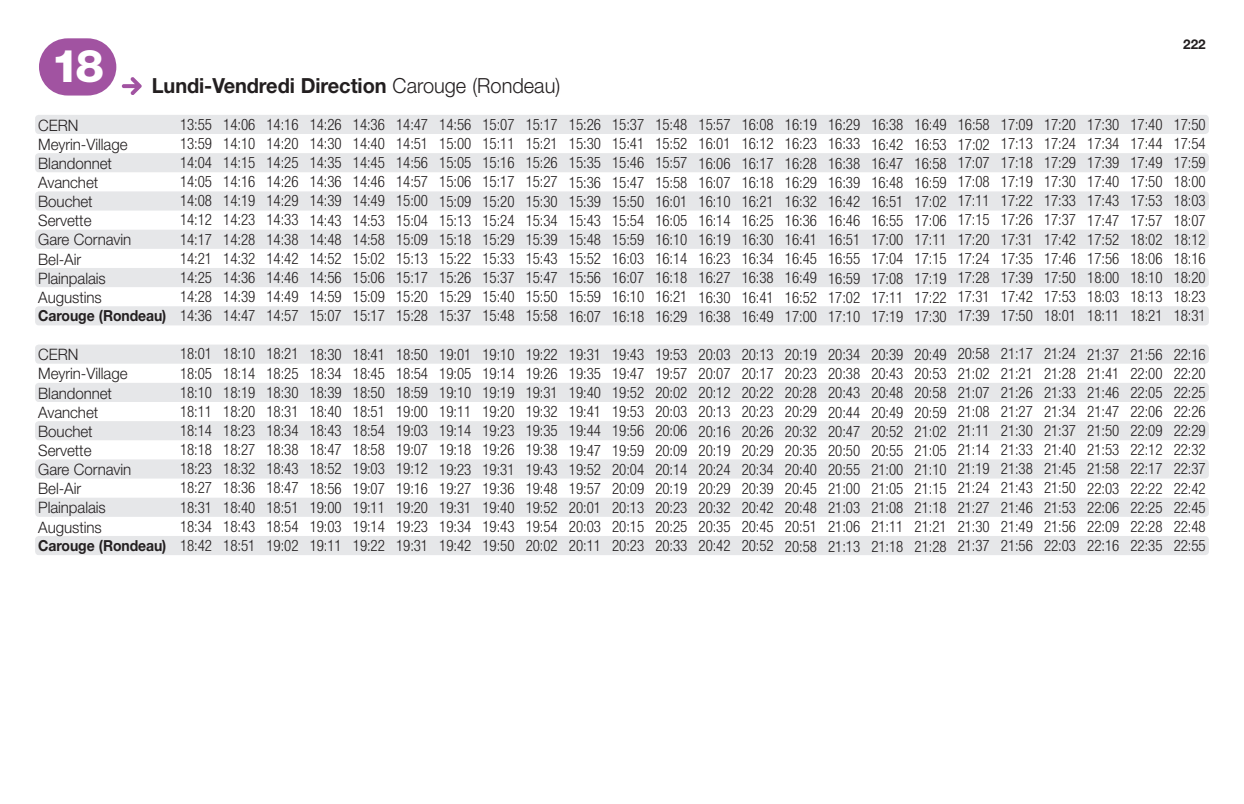
<style>
.page{position:relative;width:1244px;height:804px;background:#fff}
.page>*{position:absolute;margin:0;border:0;box-sizing:border-box;transform-origin:0 0}
.t1{font:800 45.23px "Helvetica Neue";color:#fff}
.t2{font:700 20.7px "Helvetica Neue";letter-spacing:-.005em;color:#231f20;scale:.96 1}
.t3{font:300 condensed 15.75px/19.1px "Helvetica Neue";letter-spacing:-.005em;color:#231f20;text-align:justify;scale:.95 1}
.t4{font:300 15.75px/19.1px "Helvetica Neue";letter-spacing:-.005em;color:#231f20;scale:.96 1}
.t5{font:700 15.3px "Helvetica Neue";letter-spacing:-.005em;color:#231f20;scale:.92 1}
.t6{font:700 13.5px "Helvetica Neue";color:#231f20}
.s1{font-weight:300}
</style>
<div class="page">
<div style="left:35px;top:115px;width:1174px;height:19px;background:#e6e7e9;border-radius:4px"></div>
<div style="left:35px;top:306px;width:1174px;height:19px;background:#e6e7e9;border-radius:4px"></div>
<div style="left:35px;top:459px;width:1174px;height:19px;background:#e6e7e9;border-radius:4px"></div>
<div style="left:35px;top:153px;width:1174px;height:19px;background:#e6e7e9;border-radius:4px"></div>
<div style="left:35px;top:536px;width:1174px;height:19px;background:#e6e7e9;border-radius:4px"></div>
<div style="left:35px;top:497px;width:1174px;height:20px;background:#e6e7e9;border-radius:4px"></div>
<div style="left:35px;top:191px;width:1174px;height:19px;background:#e6e7e9;border-radius:4px"></div>
<div style="left:35px;top:344px;width:1174px;height:20px;background:#e6e7e9;border-radius:4px"></div>
<div style="left:35px;top:230px;width:1174px;height:19px;background:#e6e7e9;border-radius:4px"></div>
<div style="left:35px;top:383px;width:1174px;height:19px;background:#e6e7e9;border-radius:4px"></div>
<div style="left:35px;top:268px;width:1174px;height:19px;background:#e6e7e9;border-radius:4px"></div>
<div style="left:35px;top:421px;width:1174px;height:19px;background:#e6e7e9;border-radius:4px"></div>
<svg style="left:122px;top:77px;width:20px;height:18px"></svg>
<svg style="left:39px;top:38px;width:77px;height:57px;background:#af6daf"></svg>
<h1 class="t1" style="left:51px;top:39px;width:54px">18</h1>
<h2 class="t2" style="left:152px;top:73px;width:427px">Lundi-Vendredi Direction <span class="s1">Carouge (Rondeau)</span></h2>
<p class="t4" style="left:38px;top:115px;width:98px">CERN<br>Meyrin-Village<br>Blandonnet<br>Avanchet<br>Bouchet<br>Servette<br>Gare Cornavin<br>Bel-Air<br>Plainpalais<br>Augustins</p>
<p class="t5" style="left:38px;top:306px;width:141px">Carouge (Rondeau)</p>
<p class="t4" style="left:38px;top:345px;width:98px">CERN<br>Meyrin-Village<br>Blandonnet<br>Avanchet<br>Bouchet<br>Servette<br>Gare Cornavin<br>Bel-Air<br>Plainpalais<br>Augustins</p>
<p class="t5" style="left:38px;top:536px;width:141px">Carouge (Rondeau)</p>
<p class="t3" style="left:180px;top:114px;width:35px">13:55<br>13:59<br>14:04<br>14:05<br>14:08<br>14:12<br>14:17<br>14:21<br>14:25<br>14:28<br>14:36</p>
<p class="t3" style="left:180px;top:344px;width:35px">18:01<br>18:05<br>18:10<br>18:11<br>18:14<br>18:18<br>18:23<br>18:27<br>18:31<br>18:34<br>18:42</p>
<p class="t3" style="left:223px;top:114px;width:35px">14:06<br>14:10<br>14:15<br>14:16<br>14:19<br>14:23<br>14:28<br>14:32<br>14:36<br>14:39<br>14:47</p>
<p class="t3" style="left:223px;top:344px;width:35px">18:10<br>18:14<br>18:19<br>18:20<br>18:23<br>18:27<br>18:32<br>18:36<br>18:40<br>18:43<br>18:51</p>
<p class="t3" style="left:266px;top:114px;width:35px">14:16<br>14:20<br>14:25<br>14:26<br>14:29<br>14:33<br>14:38<br>14:42<br>14:46<br>14:49<br>14:57</p>
<p class="t3" style="left:266px;top:344px;width:35px">18:21<br>18:25<br>18:30<br>18:31<br>18:34<br>18:38<br>18:43<br>18:47<br>18:51<br>18:54<br>19:02</p>
<p class="t3" style="left:310px;top:114px;width:35px">14:26<br>14:30<br>14:35<br>14:36<br>14:39<br>14:43<br>14:48<br>14:52<br>14:56<br>14:59<br>15:07</p>
<p class="t3" style="left:310px;top:344px;width:35px">18:30<br>18:34<br>18:39<br>18:40<br>18:43<br>18:47<br>18:52<br>18:56<br>19:00<br>19:03<br>19:11</p>
<p class="t3" style="left:353px;top:115px;width:35px">14:36<br>14:40<br>14:45<br>14:46<br>14:49<br>14:53<br>14:58<br>15:02<br>15:06<br>15:09<br>15:17</p>
<p class="t3" style="left:353px;top:344px;width:35px">18:41<br>18:45<br>18:50<br>18:51<br>18:54<br>18:58<br>19:03<br>19:07<br>19:11<br>19:14<br>19:22</p>
<p class="t3" style="left:396px;top:115px;width:35px">14:47<br>14:51<br>14:56<br>14:57<br>15:00<br>15:04<br>15:09<br>15:13<br>15:17<br>15:20<br>15:28</p>
<p class="t3" style="left:396px;top:344px;width:35px">18:50<br>18:54<br>18:59<br>19:00<br>19:03<br>19:07<br>19:12<br>19:16<br>19:20<br>19:23<br>19:31</p>
<p class="t3" style="left:439px;top:115px;width:35px">14:56<br>15:00<br>15:05<br>15:06<br>15:09<br>15:13<br>15:18<br>15:22<br>15:26<br>15:29<br>15:37</p>
<p class="t3" style="left:439px;top:344px;width:35px">19:01<br>19:05<br>19:10<br>19:11<br>19:14<br>19:18<br>19:23<br>19:27<br>19:31<br>19:34<br>19:42</p>
<p class="t3" style="left:482px;top:115px;width:35px">15:07<br>15:11<br>15:16<br>15:17<br>15:20<br>15:24<br>15:29<br>15:33<br>15:37<br>15:40<br>15:48</p>
<p class="t3" style="left:482px;top:344px;width:35px">19:10<br>19:14<br>19:19<br>19:20<br>19:23<br>19:26<br>19:31<br>19:36<br>19:40<br>19:43<br>19:50</p>
<p class="t3" style="left:526px;top:115px;width:35px">15:17<br>15:21<br>15:26<br>15:27<br>15:30<br>15:34<br>15:39<br>15:43<br>15:47<br>15:50<br>15:58</p>
<p class="t3" style="left:526px;top:344px;width:35px">19:22<br>19:26<br>19:31<br>19:32<br>19:35<br>19:38<br>19:43<br>19:48<br>19:52<br>19:54<br>20:02</p>
<p class="t3" style="left:569px;top:115px;width:35px">15:26<br>15:30<br>15:35<br>15:36<br>15:39<br>15:43<br>15:48<br>15:52<br>15:56<br>15:59<br>16:07</p>
<p class="t3" style="left:569px;top:344px;width:35px">19:31<br>19:35<br>19:40<br>19:41<br>19:44<br>19:47<br>19:52<br>19:57<br>20:01<br>20:03<br>20:11</p>
<p class="t3" style="left:612px;top:115px;width:35px">15:37<br>15:41<br>15:46<br>15:47<br>15:50<br>15:54<br>15:59<br>16:03<br>16:07<br>16:10<br>16:18</p>
<p class="t3" style="left:612px;top:344px;width:35px">19:43<br>19:47<br>19:52<br>19:53<br>19:56<br>19:59<br>20:04<br>20:09<br>20:13<br>20:15<br>20:23</p>
<p class="t3" style="left:655px;top:115px;width:35px">15:48<br>15:52<br>15:57<br>15:58<br>16:01<br>16:05<br>16:10<br>16:14<br>16:18<br>16:21<br>16:29</p>
<p class="t3" style="left:655px;top:344px;width:35px">19:53<br>19:57<br>20:02<br>20:03<br>20:06<br>20:09<br>20:14<br>20:19<br>20:23<br>20:25<br>20:33</p>
<p class="t3" style="left:698px;top:115px;width:35px">15:57<br>16:01<br>16:06<br>16:07<br>16:10<br>16:14<br>16:19<br>16:23<br>16:27<br>16:30<br>16:38</p>
<p class="t3" style="left:698px;top:345px;width:35px">20:03<br>20:07<br>20:12<br>20:13<br>20:16<br>20:19<br>20:24<br>20:29<br>20:32<br>20:35<br>20:42</p>
<p class="t3" style="left:742px;top:115px;width:35px">16:08<br>16:12<br>16:17<br>16:18<br>16:21<br>16:25<br>16:30<br>16:34<br>16:38<br>16:41<br>16:49</p>
<p class="t3" style="left:742px;top:345px;width:35px">20:13<br>20:17<br>20:22<br>20:23<br>20:26<br>20:29<br>20:34<br>20:39<br>20:42<br>20:45<br>20:52</p>
<p class="t3" style="left:785px;top:115px;width:35px">16:19<br>16:23<br>16:28<br>16:29<br>16:32<br>16:36<br>16:41<br>16:45<br>16:49<br>16:52<br>17:00</p>
<p class="t3" style="left:785px;top:345px;width:35px">20:19<br>20:23<br>20:28<br>20:29<br>20:32<br>20:35<br>20:40<br>20:45<br>20:48<br>20:51<br>20:58</p>
<p class="t3" style="left:828px;top:115px;width:35px">16:29<br>16:33<br>16:38<br>16:39<br>16:42<br>16:46<br>16:51<br>16:55<br>16:59<br>17:02<br>17:10</p>
<p class="t3" style="left:828px;top:345px;width:35px">20:34<br>20:38<br>20:43<br>20:44<br>20:47<br>20:50<br>20:55<br>21:00<br>21:03<br>21:06<br>21:13</p>
<p class="t3" style="left:871px;top:115px;width:35px">16:38<br>16:42<br>16:47<br>16:48<br>16:51<br>16:55<br>17:00<br>17:04<br>17:08<br>17:11<br>17:19</p>
<p class="t3" style="left:871px;top:345px;width:35px">20:39<br>20:43<br>20:48<br>20:49<br>20:52<br>20:55<br>21:00<br>21:05<br>21:08<br>21:11<br>21:18</p>
<p class="t3" style="left:914px;top:115px;width:35px">16:49<br>16:53<br>16:58<br>16:59<br>17:02<br>17:06<br>17:11<br>17:15<br>17:19<br>17:22<br>17:30</p>
<p class="t3" style="left:914px;top:345px;width:35px">20:49<br>20:53<br>20:58<br>20:59<br>21:02<br>21:05<br>21:10<br>21:15<br>21:18<br>21:21<br>21:28</p>
<p class="t3" style="left:957px;top:115px;width:35px">16:58<br>17:02<br>17:07<br>17:08<br>17:11<br>17:15<br>17:20<br>17:24<br>17:28<br>17:31<br>17:39</p>
<p class="t3" style="left:957px;top:344px;width:35px">20:58<br>21:02<br>21:07<br>21:08<br>21:11<br>21:14<br>21:19<br>21:24<br>21:27<br>21:30<br>21:37</p>
<p class="t3" style="left:1001px;top:114px;width:35px">17:09<br>17:13<br>17:18<br>17:19<br>17:22<br>17:26<br>17:31<br>17:35<br>17:39<br>17:42<br>17:50</p>
<p class="t3" style="left:1001px;top:344px;width:35px">21:17<br>21:21<br>21:26<br>21:27<br>21:30<br>21:33<br>21:38<br>21:43<br>21:46<br>21:49<br>21:56</p>
<p class="t6" style="left:1183px;top:36px;width:24px">222</p>
<p class="t3" style="left:1044px;top:114px;width:35px">17:20<br>17:24<br>17:29<br>17:30<br>17:33<br>17:37<br>17:42<br>17:46<br>17:50<br>17:53<br>18:01</p>
<p class="t3" style="left:1044px;top:344px;width:35px">21:24<br>21:28<br>21:33<br>21:34<br>21:37<br>21:40<br>21:45<br>21:50<br>21:53<br>21:56<br>22:03</p>
<p class="t3" style="left:1087px;top:114px;width:35px">17:30<br>17:34<br>17:39<br>17:40<br>17:43<br>17:47<br>17:52<br>17:56<br>18:00<br>18:03<br>18:11</p>
<p class="t3" style="left:1087px;top:344px;width:35px">21:37<br>21:41<br>21:46<br>21:47<br>21:50<br>21:53<br>21:58<br>22:03<br>22:06<br>22:09<br>22:16</p>
<p class="t3" style="left:1130px;top:115px;width:35px">17:40<br>17:44<br>17:49<br>17:50<br>17:53<br>17:57<br>18:02<br>18:06<br>18:10<br>18:13<br>18:21</p>
<p class="t3" style="left:1130px;top:344px;width:35px">21:56<br>22:00<br>22:05<br>22:06<br>22:09<br>22:12<br>22:17<br>22:22<br>22:25<br>22:28<br>22:35</p>
<p class="t3" style="left:1173px;top:115px;width:35px">17:50<br>17:54<br>17:59<br>18:00<br>18:03<br>18:07<br>18:12<br>18:16<br>18:20<br>18:23<br>18:31</p>
<p class="t3" style="left:1173px;top:344px;width:35px">22:16<br>22:20<br>22:25<br>22:26<br>22:29<br>22:32<br>22:37<br>22:42<br>22:45<br>22:48<br>22:55</p>
</div>
